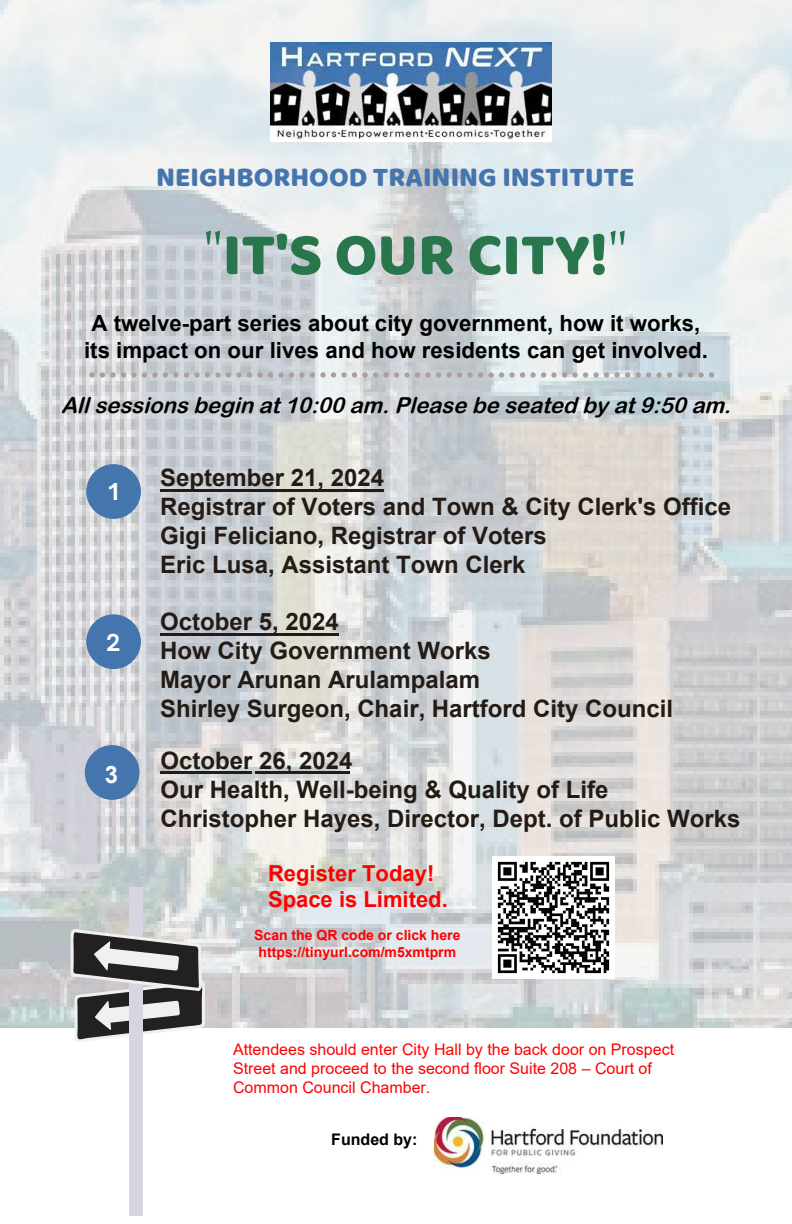
<style>
.page{position:relative;width:792px;height:1224px;background:#fff}
.page>*{position:absolute;margin:0;border:0;box-sizing:border-box;transform-origin:0 0}
.t1{font:61px "Baloo";color:#2a764c}
.t2{font:28px "Baloo";color:#4575ad}
.t3{font:700 24px/28.8px "Arial";color:#241b14}
.t4{font:700 24px "Arial";color:#fff}
.t5{font:700 22.3px/26.7px "Arial";color:#000;text-align:center}
.t6{font:700 22.3px "Open Sauce One";color:#fff}
.t7{font:italic 22px "Arial Rounded MT Bold";color:#000}
.t8{font:700 22px/26.6px "Arial";color:#f00}
.t9{font:16px/19.2px "Arial";color:#f00}
.t10{font:700 16px "Arial";color:#000}
.t11{font:700 14px/16.8px "Arial";color:#f00;text-align:center}
.s1{font-family:"Minion Pro"}
</style>
<div class="page">
<img style="left:0;top:0;width:792px;height:1028px">
<svg style="left:89px;top:372px;width:625px;height:6px"></svg>
<div style="left:86px;top:464px;width:55px;height:55px;background:#4575ad;border-radius:50%"></div>
<div style="left:86px;top:614px;width:55px;height:55px;background:#4575ad;border-radius:50%"></div>
<img style="left:271px;top:43px;width:280px;height:98px">
<div style="left:130px;top:888px;width:13px;height:328px;background:#d9d4e2"></div>
<svg style="left:70px;top:929px;width:136px;height:114px"></svg>
<img style="left:434px;top:1118px;width:228px;height:56px">
<hr style="left:255px;top:772px;width:95px;height:2px;background:#241b14">
<hr style="left:160px;top:772px;width:92px;height:2px;background:#241b14">
<hr style="left:160px;top:633px;width:179px;height:3px;background:#241b14">
<hr style="left:160px;top:489px;width:224px;height:2px;background:#241b14">
<div style="left:85px;top:745px;width:55px;height:55px;background:#4575ad;border-radius:50%"></div>
<img style="left:492px;top:856px;width:123px;height:123px">
<p class="t2" style="left:156px;top:160px;width:480px">NEIGHBORHOOD TRAINING INSTITUTE</p>
<p class="t1" style="left:203px;top:217px;width:426px"><span class="s1">"</span>IT'S OUR CITY!<span class="s1">"</span></p>
<p class="t5" style="left:84px;top:310px;width:625px">A twelve-part series about city government, how it works, its impact on our lives and how residents can get involved.</p>
<p class="t7" style="left:61px;top:392px;width:678px">Allsessionsbegin at10:00 am.Please be seated byat9:50 am.</p>
<p class="t6" style="left:109px;top:478px;width:12px">1</p>
<p class="t6" style="left:106px;top:629px;width:16px">2</p>
<p class="t4" style="left:105px;top:757px;width:15px">3</p>
<p class="t3" style="left:160px;top:464px;width:573px">September 21, 2024<br>Registrar of Voters and Town &amp; City Clerk's Office Gigi Feliciano, Registrar of Voters<br>Eric Lusa, Assistant Town Clerk</p>
<p class="t3" style="left:160px;top:608px;width:515px">October 5, 2024<br>How City Government Works<br>Mayor Arunan Arulampalam<br>Shirley Surgeon, Chair, Hartford City Council</p>
<p class="t3" style="left:160px;top:746px;width:582px">October 26, 2024<br>Our Health, Well-being &amp; Quality of Life<br>Christopher Hayes, Director, Dept. of Public Works</p>
<p class="t8" style="left:268px;top:860px;width:181px">Register Today!<br>Space is Limited.</p>
<p class="t11" style="left:254px;top:927px;width:208px">Scan the QR code or click here https://tinyurl.com/m5xmtprm</p>
<p class="t9" style="left:233px;top:1039px;width:443px">Attendees should enter City Hall by the back door on Prospect<br>Street and proceed to the second floor Suite 208 – Court of<br>Common Council Chamber.</p>
<p class="t10" style="left:331px;top:1128px;width:88px">Funded by:</p>
</div>
